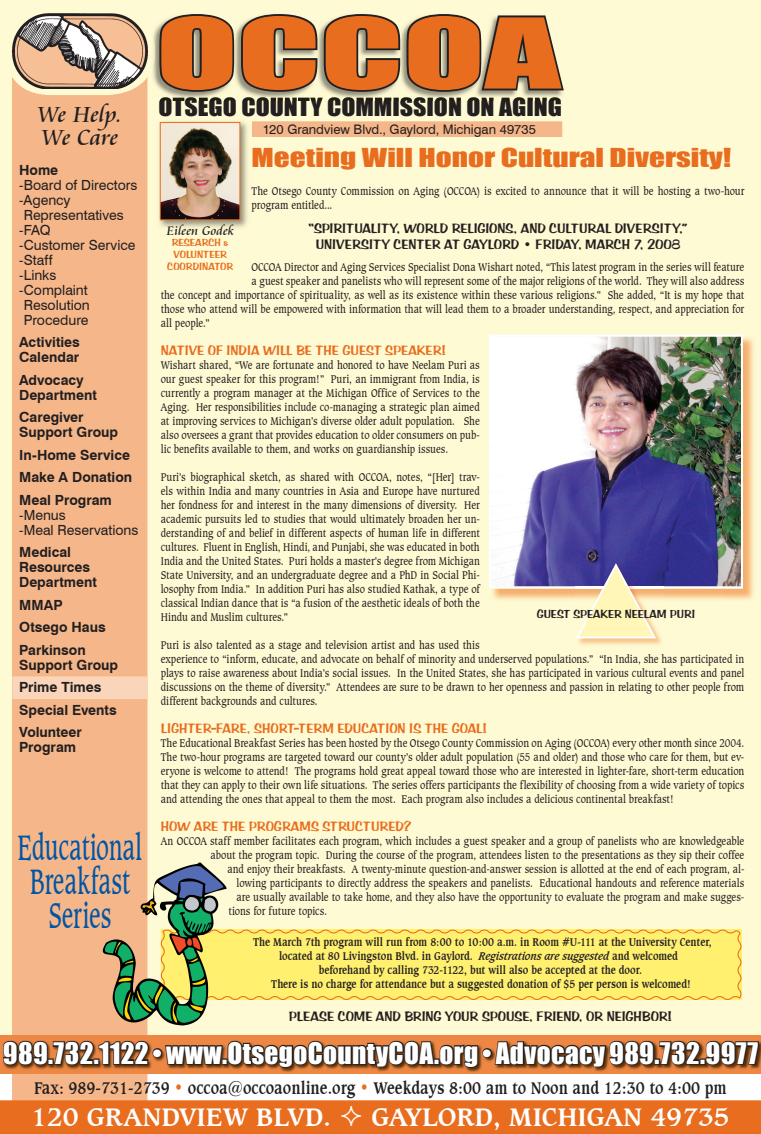
<style>
.page{position:relative;width:761px;height:1134px;background:#fff}
.page>*{position:absolute;margin:0;border:0;box-sizing:border-box;transform-origin:0 0}
.t1{font:90px "Impact";color:#e86d1e;scale:1.66 1}
.t2{font:38px/34px "Caxton BT";letter-spacing:-.015em;color:#0155a5;text-align:center;scale:.65 1}
.t3{font:27.3px "Impact";letter-spacing:.015em;color:#fff}
.t4{font:700 27.3px "Caxton BT";color:#fff}
.t5{font:24px "Impact";color:#e86d1e;scale:1.3 1}
.t6{font:24px/23px "Cataneo BT";letter-spacing:-.015em;color:#231f20}
.t7{font:23.4px "Impact";color:#231f20;scale:1.1 1}
.t8{font:700 18.2px "Caxton BT";color:#231f20;scale:.85 1}
.t9{font:700 14px/22.5px "Swiss 721 BT";color:#231f20}
.t10{font:14px/16px "Arab Bru D";letter-spacing:-.005em;color:#231f20;text-align:center}
.t11{font:14px/15px "Swiss 721 BT";color:#231f20}
.t12{font:14px "Arab Bru D";color:#e86d1e}
.t13{font:13.6px "Cataneo BT";color:#231f20}
.t14{font:13.1px "Swiss 721 BT";color:#231f20}
.t15{font:12px/14px "Caxton BT";letter-spacing:-.005em;color:#231f20;text-align:justify;scale:.85 1}
.t16{font:700 12px "Caxton BT";letter-spacing:-.01em;color:#231f20;scale:.85 1}
.t17{font:12px "Arab Bru D";color:#231f20}
.t18{font:10.7px/11.6px "Arab Bru D";color:#e86d1e;text-align:center}
.s1{font-style:italic}
.s2{color:#e86d1e}
</style>
<div class="page">
<div style="left:0;top:0;width:761px;height:1034px;background:#fefad3"></div>
<div style="left:12px;top:95px;width:135px;height:1005px;background:#f5b78a"></div>
<div style="left:252px;top:122px;width:310px;height:14px;background:#f5b78a"></div>
<div style="left:252px;top:121px;width:310px;height:16px;border:1px solid #f5b78a"></div>
<img style="left:159px;top:121px;width:88px;height:107px">
<img style="left:162px;top:124px;width:76px;height:94px">
<div style="left:160px;top:122px;width:80px;height:98px;border:1px solid #e86d1e"></div>
<div style="left:13px;top:677px;width:134px;height:22px;background:#fad5b9"></div>
<div style="left:0;top:1101px;width:760px;height:33px;background:#e86d1e"></div>
<div style="left:0;top:1100px;width:761px;height:34px;border:1px solid #e86d1e"></div>
<img style="left:160px;top:97px;width:401px;height:3px">
<svg style="left:12px;top:13px;width:552px;height:82px;background:#9d9581"></svg>
<img style="left:723px;top:337px;width:31px;height:263px">
<img style="left:492px;top:589px;width:82px;height:11px">
<img style="left:489px;top:335px;width:254px;height:254px">
<img style="left:578px;top:563px;width:86px;height:82px">
<svg style="left:574px;top:563px;width:84px;height:76px;background:#cabfb3"></svg>
<svg style="left:2px;top:863px;width:758px;height:214px"></svg>
<h3 class="t6" style="left:37px;top:103px;width:86px">We Help.<br>We Care</h3>
<p class="t9" style="left:19px;top:158px;width:41px">Home</p>
<p class="t11" style="left:19px;top:177px;width:120px">-Board of Directors</p>
<p class="t11" style="left:19px;top:192px;width:53px">-Agency</p>
<p class="t11" style="left:24px;top:207px;width:101px">Representatives</p>
<p class="t11" style="left:19px;top:222px;width:33px">-FAQ</p>
<p class="t11" style="left:19px;top:237px;width:118px">-Customer Service</p>
<p class="t11" style="left:19px;top:252px;width:35px">-Staff</p>
<p class="t11" style="left:19px;top:267px;width:39px">-Links</p>
<p class="t11" style="left:19px;top:282px;width:70px">-Complaint</p>
<p class="t11" style="left:24px;top:297px;width:68px">Resolution</p>
<p class="t11" style="left:24px;top:312px;width:66px">Procedure</p>
<p class="t9" style="left:19px;top:335px;width:62px;line-height:15px">Activities<br>Calendar</p>
<p class="t9" style="left:19px;top:372px;width:79px;line-height:15px">Advocacy<br>Department</p>
<p class="t9" style="left:19px;top:410px;width:100px;line-height:15px">Caregiver<br>Support Group</p>
<p class="t9" style="left:19px;top:443px;width:115px">In-Home Service<br>Make A Donation<br>Meal Program</p>
<p class="t11" style="left:19px;top:507px;width:121px">-Menus<br>-Meal Reservations</p>
<p class="t9" style="left:19px;top:545px;width:79px;line-height:15px">Medical<br>Resources<br>Department</p>
<p class="t9" style="left:19px;top:593px;width:88px">MMAP<br>Otsego Haus<br>Parkinson</p>
<p class="t9" style="left:19px;top:653px;width:100px">Support Group<br>Prime Times<br>Special Events<br>Volunteer</p>
<p class="t9" style="left:19px;top:736px;width:58px">Program</p>
<h2 class="t2" style="left:18px;top:829px;width:194px">Educational<br>Breakfast<br>Series</h2>
<h1 class="t1" style="left:156px;top:-17px;width:245px">OCCOA</h1>
<h3 class="t7" style="left:158px;top:89px;width:368px">OTSEGO COUNTY COMMISSION ON AGING</h3>
<p class="t14" style="left:263px;top:121px;width:274px">120 Grandview Blvd., Gaylord, Michigan 49735</p>
<h3 class="t5" style="left:251px;top:139px;width:370px">Meeting Will Honor Cultural Diversity!</h3>
<p class="t15" style="left:251px;top:184px;width:581px">The Otsego County Commission on Aging (OCCOA) is excited to announce that it will be hosting a two-hour program entitled...</p>
<p class="t10" style="left:308px;top:221px;width:380px">“SPIRITUALITY, WORLD RELIGIONS, AND CULTURAL DIVERSITY,”<br>UNIVERSITY CENTER AT GAYLORD • FRIDAY, MARCH 7, 2008</p>
<p class="t15" style="left:251px;top:260px;width:581px">OCCOA Director and Aging Services Specialist Dona Wishart noted, “This latest program in the series will feature</p>
<p class="t15" style="left:251px;top:274px;width:581px">a guest speaker and panelists who will represent some of the major religions of the world. They will also address</p>
<p class="t15" style="left:161px;top:288px;width:688px">the concept and importance of spirituality, as well as its existence within these various religions.” She added, “It is my hope that</p>
<p class="t15" style="left:161px;top:302px;width:688px">those who attend will be empowered with information that will lead them to a broader understanding, respect, and appreciation for</p>
<p class="t15" style="left:161px;top:316px;width:59px">all people.”</p>
<p class="t12" style="left:161px;top:343px;width:287px">NATIVE OF INDIA WILL BE THE GUEST SPEAKER!</p>
<p class="t15" style="left:161px;top:358px;width:377px">Wishart shared, “We are fortunate and honored to have Neelam Puri as our guest speaker for this program!” Puri, an immigrant from India, is currently a program manager at the Michigan Office of Services to the Aging. Her responsibilities include co-managing a strategic plan aimed at improving services to Michigan’s diverse older adult population. She also oversees a grant that provides education to older consumers on pub&shy;lic benefits available to them, and works on guardianship issues.</p>
<p class="t15" style="left:161px;top:470px;width:377px">Puri’s biographical sketch, as shared with OCCOA, notes, “[Her] trav&shy;els within India and many countries in Asia and Europe have nurtured her fondness for and interest in the many dimensions of diversity. Her academic pursuits led to studies that would ultimately broaden her un&shy;derstanding of and belief in different aspects of human life in different cultures. Fluent in English, Hindi, and Punjabi, she was educated in both India and the United States. Puri holds a master’s degree from Michigan State University, and an undergraduate degree and a PhD in Social Phi&shy;losophy from India.” In addition Puri has also studied Kathak, a type of classical Indian dance that is “a fusion of the aesthetic ideals of both the Hindu and Muslim cultures.”</p>
<p class="t15" style="left:161px;top:638px;width:688px;text-align:left">Puri is also talented as a stage and television artist and has used this<br>experience to “inform, educate, and advocate on behalf of minority and underserved populations.” “In India, she has participated in plays to raise awareness about India’s social issues. In the United States, she has participated in various cultural events and panel discussions on the theme of diversity.” Attendees are sure to be drawn to her openness and passion in relating to other people from different backgrounds and cultures.</p>
<p class="t12" style="left:161px;top:721px;width:328px">LIGHTER-FARE, SHORT-TERM EDUCATION IS THE GOAL!</p>
<p class="t15" style="left:161px;top:736px;width:688px">The Educational Breakfast Series has been hosted by the Otsego County Commission on Aging (OCCOA) every other month since 2004.<br>The two-hour programs are targeted toward our county’s older adult population (55 and older) and those who care for them, but ev&shy;eryone is welcome to attend! The programs hold great appeal toward those who are interested in lighter-fare, short-term education that they can apply to their own life situations. The series offers participants the flexibility of choosing from a wide variety of topics and attending the ones that appeal to them the most. Each program also includes a delicious continental breakfast!</p>
<p class="t12" style="left:161px;top:819px;width:252px">HOW ARE THE PROGRAMS STRUCTURED?</p>
<p class="t15" style="left:161px;top:834px;width:688px">An OCCOA staff member facilitates each program, which includes a guest speaker and a group of panelists who are knowledgeable</p>
<p class="t15" style="left:210px;top:848px;width:629px">about the program topic. During the course of the program, attendees listen to the presentations as they sip their coffee</p>
<p class="t15" style="left:227px;top:862px;width:609px">and enjoy their breakfasts. A twenty-minute question-and-answer session is allotted at the end of each program, al-</p>
<p class="t15" style="left:236px;top:876px;width:599px">lowing participants to directly address the speakers and panelists. Educational handouts and reference materials</p>
<p class="t15" style="left:236px;top:890px;width:599px">are usually available to take home, and they also have the opportunity to evaluate the program and make sugges-</p>
<p class="t15" style="left:228px;top:904px;width:117px">tions for future topics.</p>
<p class="t16" style="left:253px;top:935px;width:541px">The March 7th program will run from 8:00 to 10:00 a.m. in Room #U-111 at the University Center,</p>
<p class="t16" style="left:279px;top:949px;width:471px">located at 80 Livingston Blvd. in Gaylord. <span class="s1">Registrations are suggested</span> and welcomed</p>
<p class="t16" style="left:319px;top:963px;width:382px">beforehand by calling 732-1122, but will also be accepted at the door.</p>
<p class="t16" style="left:271px;top:977px;width:495px">There is no charge for attendance but a suggested donation of $5 per person is welcomed!</p>
<p class="t10" style="left:289px;top:1009px;width:385px">PLEASE COME AND BRING YOUR SPOUSE, FRIEND, OR NEIGHBOR!</p>
<p class="t13" style="left:167px;top:222px;width:69px">Eileen Godek</p>
<p class="t18" style="left:167px;top:237px;width:67px">RESEARCH &amp;<br>VOLUNTEER<br>COORDINATOR</p>
<p class="t17" style="left:537px;top:607px;width:160px">GUEST SPEAKER NEELAM PURI</p>
<h3 class="t3" style="left:3px;top:1032px;width:756px">989.732.1122 • www.OtsegoCountyCOA.org • Advocacy 989.732.9977</h3>
<h3 class="t8" style="left:34px;top:1077px;width:816px">Fax: 989-731-2739 <span class="s2">•</span> occoa@occoaonline.org <span class="s2">•</span> Weekdays 8:00 am to Noon and 12:30 to 4:00 pm</h3>
<h3 class="t4" style="left:31px;top:1100px;width:302px">120 GRANDVIEW BLVD.</h3>
<h3 class="t4" style="left:371px;top:1100px;width:360px">GAYLORD, MICHIGAN 49735</h3>
</div>
